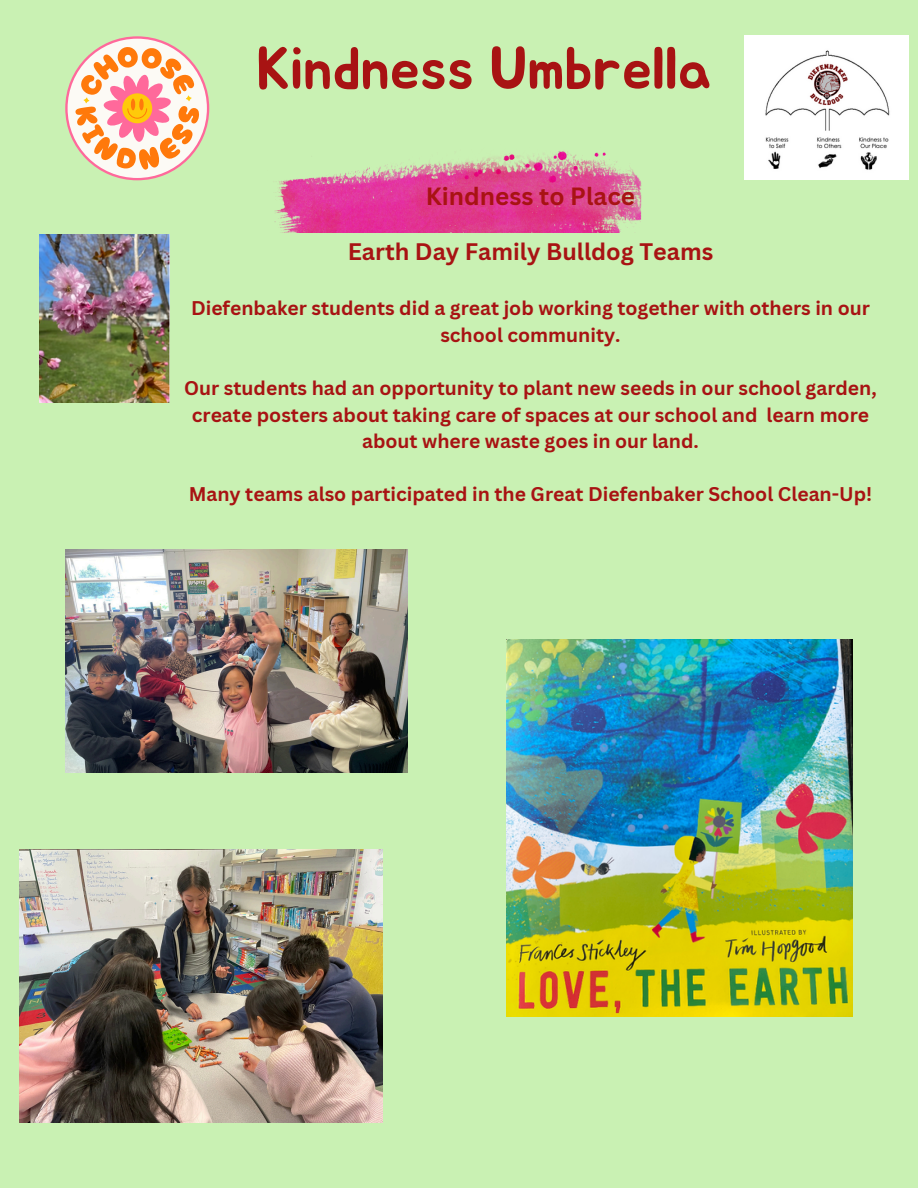
<style>
.page{position:relative;width:918px;height:1188px;background:#c9f1b3}
.page>*{position:absolute;margin:0;border:0;box-sizing:border-box;transform-origin:0 0}
.t1{font:59.55px "Jua";color:#a81313}
.t2{font:700 24.3px "Canva Sans";color:#a81313}
.t3{font:700 23.25px "Canva Sans";color:#a81313}
.t4{font:700 19.35px/26.5px "Canva Sans";color:#a81313;text-align:center}
</style>
<div class="page">
<img style="left:744px;top:35px;width:164px;height:144px">
<svg style="left:65px;top:36px;width:144px;height:144px"></svg>
<img style="left:39px;top:234px;width:131px;height:169px">
<img style="left:274px;top:151px;width:368px;height:81px">
<img style="left:65px;top:550px;width:342px;height:222px">
<img style="left:19px;top:849px;width:364px;height:274px">
<img style="left:506px;top:639px;width:347px;height:377px">
<h1 class="t1" style="left:256px;top:41px;width:457px">Kindness Umbrella</h1>
<p class="t2" style="left:426px;top:179px;width:211px">Kindness to Place</p>
<p class="t3" style="left:348px;top:235px;width:367px">Earth Day Family Bulldog Teams</p>
<p class="t4" style="left:191px;top:294px;width:680px">Diefenbaker students did a great job working together with others in our school community.</p>
<p class="t4" style="left:184px;top:374px;width:694px">Our students had an opportunity to plant new seeds in our school garden, create posters about taking care of spaces at our school and learn more about where waste goes in our land.</p>
<p class="t4" style="left:189px;top:481px;width:685px">Many teams also participated in the Great Diefenbaker School Clean-Up!</p>
</div>
